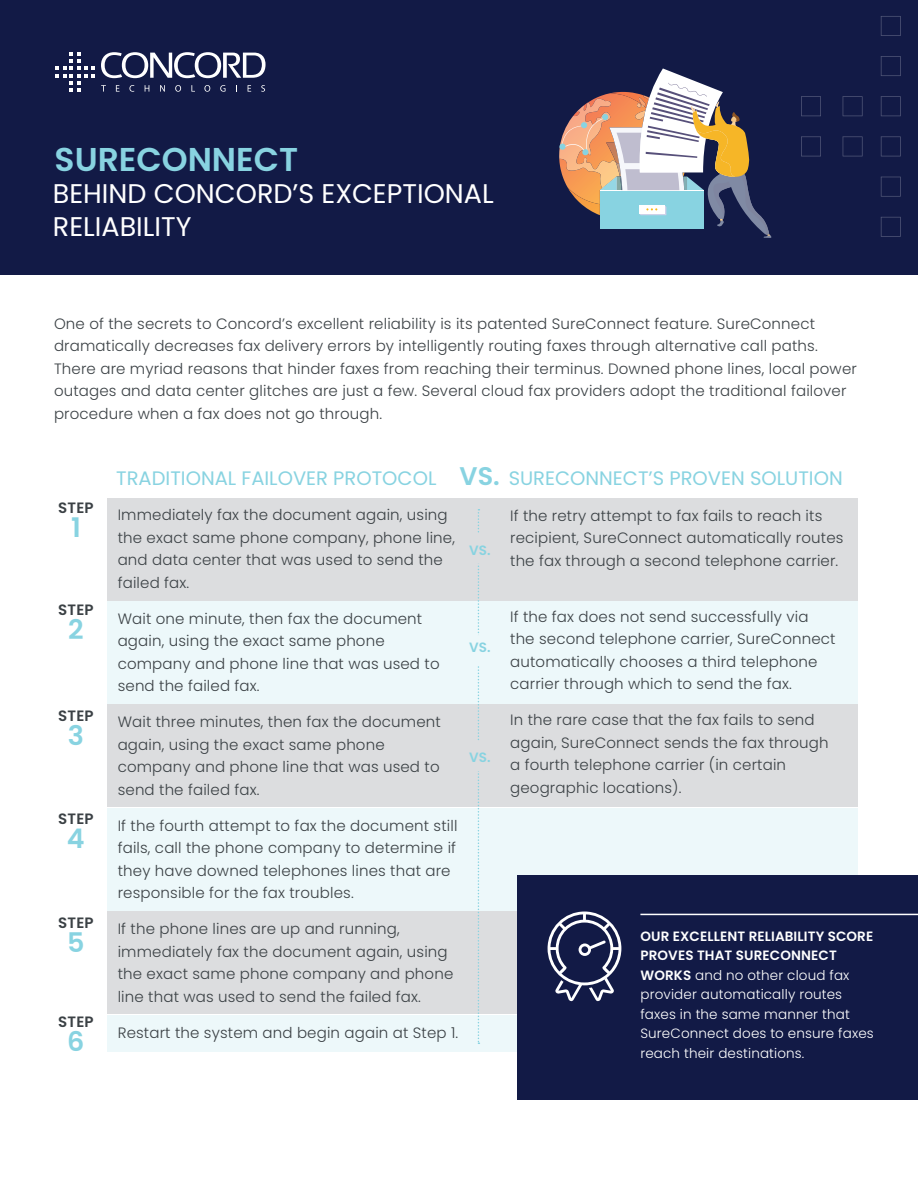
<style>
.page{position:relative;width:918px;height:1188px;background:#fff}
.page>*{position:absolute;margin:0;border:0;box-sizing:border-box;transform-origin:0 0}
.t1{font:600 33px "Poppins";color:#88d3e1}
.t2{font:27px/32.4px "Poppins";color:#fff}
.t3{font:600 27px "Poppins";color:#88d3e1}
.t4{font:600 25.5px "Poppins";color:#88d3e1}
.t5{font:19.5px "Poppins";color:#88d3e1}
.t6{font:300 15px/22.5px "Poppins";letter-spacing:.01em;color:#3b4145}
.t7{font:600 15px "Poppins";letter-spacing:.01em;color:#3b4145}
.t8{font:300 13.5px/19.5px "Poppins";letter-spacing:.01em;color:#fff}
.t9{font:600 13.5px "Poppins";color:#88d3e1}
.s1{font-weight:600}
</style>
<div class="page">
<div style="left:107px;top:498px;width:751px;height:102px;background:#dcdddf"></div>
<div style="left:107px;top:601px;width:751px;height:103px;background:#edf8fa"></div>
<div style="left:107px;top:808px;width:751px;height:103px;background:#edf8fa"></div>
<div style="left:107px;top:1015px;width:751px;height:36px;background:#edf8fa"></div>
<div style="left:107px;top:704px;width:751px;height:103px;background:#dcdddf"></div>
<div style="left:107px;top:912px;width:751px;height:102px;background:#dcdddf"></div>
<div style="left:0;top:0;width:918px;height:274px;background:#121a46"></div>
<svg style="left:55px;top:52px;width:40px;height:40px"></svg>
<svg style="left:116px;top:85px;width:4px;height:7px"></svg>
<svg style="left:129px;top:85px;width:5px;height:7px"></svg>
<svg style="left:145px;top:85px;width:4px;height:7px"></svg>
<svg style="left:160px;top:85px;width:5px;height:7px"></svg>
<svg style="left:175px;top:85px;width:6px;height:7px"></svg>
<svg style="left:191px;top:85px;width:4px;height:7px"></svg>
<svg style="left:204px;top:85px;width:6px;height:7px"></svg>
<svg style="left:220px;top:85px;width:6px;height:7px"></svg>
<svg style="left:248px;top:85px;width:3px;height:7px"></svg>
<svg style="left:261px;top:85px;width:4px;height:7px"></svg>
<svg style="left:101px;top:52px;width:165px;height:26px"></svg>
<svg style="left:881px;top:217px;width:20px;height:20px"></svg>
<svg style="left:881px;top:177px;width:20px;height:20px"></svg>
<svg style="left:881px;top:136px;width:20px;height:20px"></svg>
<svg style="left:881px;top:96px;width:20px;height:20px"></svg>
<svg style="left:801px;top:136px;width:20px;height:20px"></svg>
<svg style="left:843px;top:136px;width:20px;height:20px"></svg>
<svg style="left:801px;top:96px;width:20px;height:20px"></svg>
<svg style="left:843px;top:96px;width:20px;height:20px"></svg>
<svg style="left:881px;top:56px;width:20px;height:20px"></svg>
<svg style="left:881px;top:16px;width:20px;height:20px"></svg>
<svg style="left:478px;top:509px;width:1px;height:535px"></svg>
<div style="left:517px;top:875px;width:401px;height:224px;background:#121a46"></div>
<div style="left:463px;top:534px;width:31px;height:30px;background:#dcdddf;border-radius:50%"></div>
<div style="left:463px;top:741px;width:31px;height:30px;background:#dcdddf;border-radius:50%"></div>
<div style="left:463px;top:635px;width:31px;height:30px;background:#edf8fa;border-radius:50%"></div>
<svg style="left:548px;top:912px;width:73px;height:90px"></svg>
<hr style="left:640px;top:914px;width:278px;height:1px;background:#fff">
<svg style="left:559px;top:68px;width:212px;height:170px"></svg>
<p class="t1" style="left:55px;top:140px;width:245px">SURECONNECT</p>
<p class="t2" style="left:53px;top:178px;width:442px">BEHIND CONCORD’S EXCEPTIONAL<br>RELIABILITY</p>
<p class="t6" style="left:54px;top:313px;width:765px">One of the secrets to Concord’s excellent reliability is its patented SureConnect feature. SureConnect dramatically decreases fax delivery errors by intelligently routing faxes through alternative call paths.</p>
<p class="t6" style="left:54px;top:358px;width:804px">There are myriad reasons that hinder faxes from reaching their terminus. Downed phone lines, local power outages and data center glitches are just a few. Several cloud fax providers adopt the traditional failover procedure when a fax does not go through.</p>
<p class="t7" style="left:58px;top:499px;width:37px">STEP</p>
<p class="t3" style="left:71px;top:511px;width:11px">1</p>
<p class="t7" style="left:58px;top:601px;width:37px">STEP</p>
<p class="t3" style="left:68px;top:614px;width:17px">2</p>
<p class="t7" style="left:58px;top:707px;width:37px">STEP</p>
<p class="t3" style="left:68px;top:720px;width:18px">3</p>
<p class="t7" style="left:58px;top:810px;width:37px">STEP</p>
<p class="t3" style="left:67px;top:822px;width:19px">4</p>
<p class="t7" style="left:58px;top:914px;width:37px">STEP</p>
<p class="t3" style="left:67px;top:927px;width:19px">5</p>
<p class="t7" style="left:58px;top:1013px;width:37px">STEP</p>
<p class="t3" style="left:67px;top:1026px;width:19px">6</p>
<p class="t4" style="left:460px;top:461px;width:42px">VS.</p>
<p class="t5" style="left:116px;top:467px;width:322px">TRADITIONAL FAILOVER PROTOCOL</p>
<p class="t5" style="left:509px;top:467px;width:336px">SURECONNECT’S PROVEN SOLUTION</p>
<p class="t6" style="left:118px;top:504px;width:339px">Immediately fax the document again, using the exact same phone company, phone line, and data center that was used to send the failed fax.</p>
<p class="t6" style="left:118px;top:607px;width:323px">Wait one minute, then fax the document again, using the exact same phone company and phone line that was used to send the failed fax.</p>
<p class="t6" style="left:118px;top:711px;width:325px">Wait three minutes, then fax the document again, using the exact same phone company and phone line that was used to send the failed fax.</p>
<p class="t6" style="left:118px;top:814px;width:341px">If the fourth attempt to fax the document still fails, call the phone company to determine if they have downed telephones lines that are responsible for the fax troubles.</p>
<p class="t6" style="left:118px;top:918px;width:337px">If the phone lines are up and running, immediately fax the document again, using the exact same phone company and phone line that was used to send the failed fax.</p>
<p class="t6" style="left:118px;top:1021px;width:342px">Restart the system and begin again at Step 1.</p>
<p class="t6" style="left:510px;top:504px;width:335px">If the retry attempt to fax fails to reach its recipient, SureConnect automatically routes the fax through a second telephone carrier.</p>
<p class="t9" style="left:469px;top:542px;width:23px">VS.</p>
<p class="t6" style="left:510px;top:605px;width:327px">If the fax does not send successfully via the second telephone carrier, SureConnect automatically chooses a third telephone carrier through which to send the fax.</p>
<p class="t6" style="left:510px;top:709px;width:320px">In the rare case that the fax fails to send again, SureConnect sends the fax through a fourth telephone carrier (in certain geographic locations).</p>
<p class="t9" style="left:469px;top:640px;width:23px">VS.</p>
<p class="t9" style="left:469px;top:749px;width:23px">VS.</p>
<p class="t8" style="left:640px;top:926px;width:235px"><span class="s1">OUR EXCELLENT RELIABILITY SCORE<br>PROVES THAT SURECONNECT<br>WORKS</span> and no other cloud fax provider automatically routes faxes in the same manner that<br>SureConnect does to ensure faxes reach their destinations.</p>
</div>
